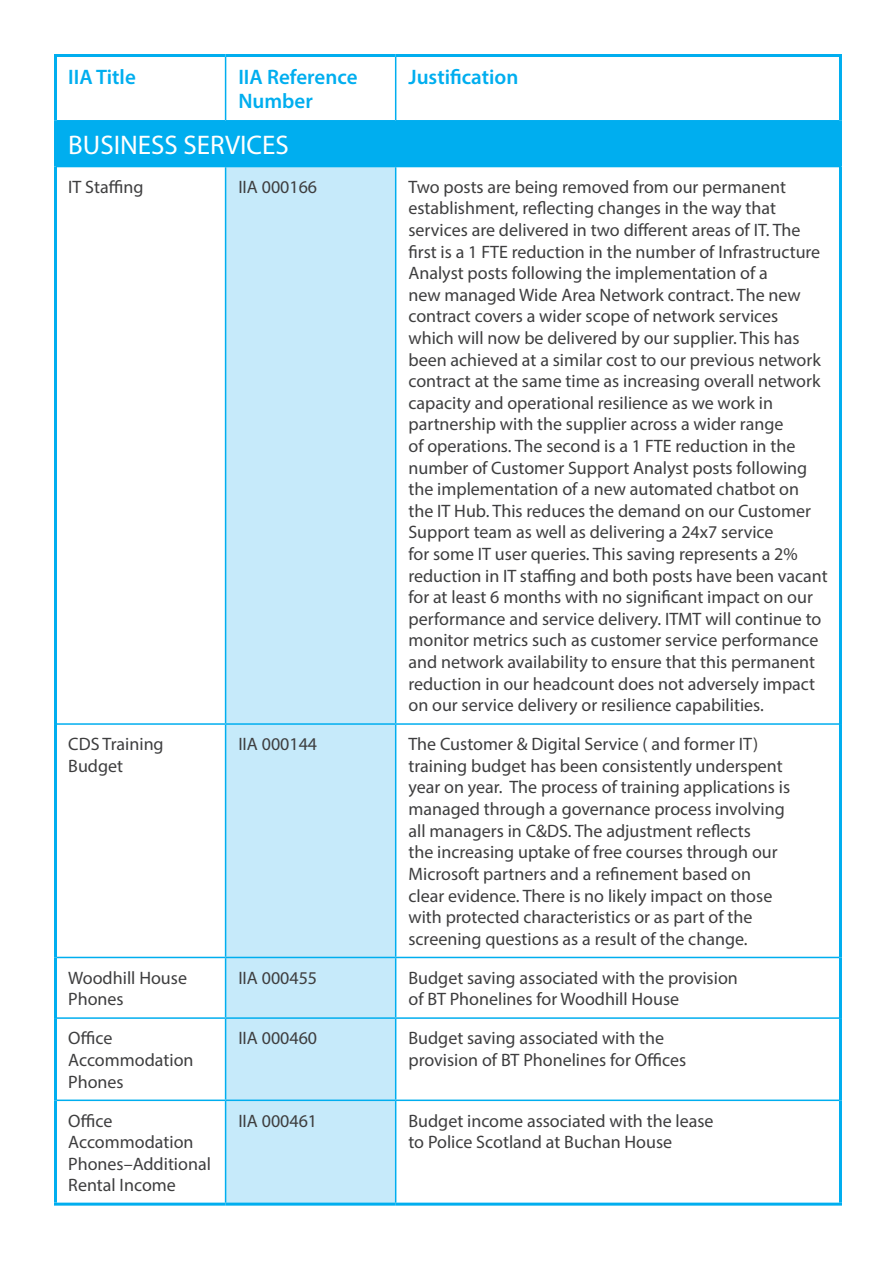
<style>
.page{position:relative;width:893px;height:1263px;background:#fff}
.page>*{position:absolute;margin:0;border:0;box-sizing:border-box;transform-origin:0 0}
.Table_-_Heading{font:27px "Myriad Pro";color:#fff}
.heading_sub{font:600 21px/24px "Myriad Pro";color:#00aeef}
.heading_sub-2{font:18px/21.6px "Myriad Pro";color:#3e3e3f}
.Table_-_Body{font:18px/21.6px "Myriad Pro";color:#3e3e3f}
</style>
<div class="page">
<div style="left:56px;top:121px;width:784px;height:46px;background:#00aeef"></div>
<div style="left:226px;top:167px;width:169px;height:1035px;background:#c6eafa"></div>
<hr style="left:225px;top:57px;width:1px;height:63px;background:#00aeef">
<hr style="left:395px;top:57px;width:1px;height:63px;background:#00aeef">
<hr style="left:57px;top:120px;width:169px;height:2px;background:#00aeef">
<hr style="left:226px;top:120px;width:170px;height:2px;background:#00aeef">
<hr style="left:396px;top:120px;width:443px;height:2px;background:#00aeef">
<hr style="left:225px;top:725px;width:1px;height:232px;background:#00aeef">
<hr style="left:395px;top:725px;width:1px;height:232px;background:#00aeef">
<hr style="left:225px;top:167px;width:1px;height:556px;background:#00aeef">
<hr style="left:395px;top:167px;width:1px;height:556px;background:#00aeef">
<hr style="left:57px;top:723px;width:169px;height:2px;background:#00aeef">
<hr style="left:226px;top:723px;width:170px;height:2px;background:#00aeef">
<hr style="left:396px;top:723px;width:443px;height:2px;background:#00aeef">
<hr style="left:57px;top:957px;width:169px;height:1px;background:#00aeef">
<hr style="left:226px;top:957px;width:170px;height:1px;background:#00aeef">
<hr style="left:225px;top:958px;width:1px;height:59px;background:#00aeef">
<hr style="left:396px;top:957px;width:443px;height:1px;background:#00aeef">
<hr style="left:395px;top:958px;width:1px;height:59px;background:#00aeef">
<hr style="left:57px;top:1017px;width:169px;height:2px;background:#00aeef">
<hr style="left:226px;top:1017px;width:170px;height:2px;background:#00aeef">
<hr style="left:225px;top:1019px;width:1px;height:80px;background:#00aeef">
<hr style="left:396px;top:1017px;width:443px;height:2px;background:#00aeef">
<hr style="left:395px;top:1019px;width:1px;height:80px;background:#00aeef">
<hr style="left:57px;top:1099px;width:169px;height:2px;background:#00aeef">
<hr style="left:226px;top:1099px;width:170px;height:2px;background:#00aeef">
<hr style="left:225px;top:1101px;width:1px;height:101px;background:#00aeef">
<hr style="left:396px;top:1099px;width:443px;height:2px;background:#00aeef">
<hr style="left:395px;top:1101px;width:1px;height:101px;background:#00aeef">
<hr style="left:54px;top:57px;width:3px;height:64px;background:#00aeef">
<hr style="left:54px;top:167px;width:3px;height:557px;background:#00aeef">
<hr style="left:54px;top:724px;width:3px;height:233px;background:#00aeef">
<hr style="left:54px;top:957px;width:3px;height:61px;background:#00aeef">
<hr style="left:54px;top:1018px;width:3px;height:82px;background:#00aeef">
<hr style="left:54px;top:1100px;width:3px;height:102px;background:#00aeef">
<hr style="left:54px;top:54px;width:172px;height:3px;background:#00aeef">
<hr style="left:226px;top:54px;width:170px;height:3px;background:#00aeef">
<hr style="left:396px;top:54px;width:446px;height:3px;background:#00aeef">
<hr style="left:839px;top:57px;width:3px;height:64px;background:#00aeef">
<hr style="left:839px;top:167px;width:3px;height:557px;background:#00aeef">
<hr style="left:839px;top:724px;width:3px;height:233px;background:#00aeef">
<hr style="left:839px;top:957px;width:3px;height:61px;background:#00aeef">
<hr style="left:839px;top:1018px;width:3px;height:82px;background:#00aeef">
<hr style="left:839px;top:1100px;width:3px;height:102px;background:#00aeef">
<hr style="left:54px;top:1202px;width:172px;height:3px;background:#00aeef">
<hr style="left:226px;top:1202px;width:170px;height:3px;background:#00aeef">
<hr style="left:396px;top:1202px;width:446px;height:3px;background:#00aeef">
<hr style="left:54px;top:121px;width:3px;height:46px;background:#00aeef">
<hr style="left:839px;top:121px;width:3px;height:46px;background:#00aeef">
<p class="heading_sub" style="left:68px;top:64px;width:69px">IIA Title</p>
<p class="heading_sub" style="left:238px;top:64px;width:121px">IIA Reference<br>Number</p>
<p class="heading_sub" style="left:408px;top:64px;width:111px">Justification</p>
<p class="Table_-_Heading" style="left:68px;top:128px;width:222px">BUSINESS SERVICES</p>
<p class="Table_-_Body" style="left:68px;top:176px;width:77px">IT Staffing</p>
<p class="Table_-_Body" style="left:238px;top:176px;width:80px">IIA 000166</p>
<p class="heading_sub-2" style="left:408px;top:176px;width:421px">Two posts are being removed from our permanent establishment, reflecting changes in the way that services are delivered in two different areas of IT. The first is a 1 FTE reduction in the number of Infrastructure Analyst posts following the implementation of a<br>new managed Wide Area Network contract. The new contract covers a wider scope of network services which will now be delivered by our supplier. This has been achieved at a similar cost to our previous network contract at the same time as increasing overall network capacity and operational resilience as we work in partnership with the supplier across a wider range<br>of operations. The second is a 1 FTE reduction in the number of Customer Support Analyst posts following the implementation of a new automated chatbot on the IT Hub. This reduces the demand on our Customer Support team as well as delivering a 24x7 service<br>for some IT user queries. This saving represents a 2% reduction in IT staffing and both posts have been vacant for at least 6 months with no significant impact on our performance and service delivery. ITMT will continue to monitor metrics such as customer service performance and network availability to ensure that this permanent reduction in our headcount does not adversely impact on our service delivery or resilience capabilities.</p>
<p class="Table_-_Body" style="left:68px;top:733px;width:97px">CDS Training<br>Budget</p>
<p class="Table_-_Body" style="left:238px;top:733px;width:80px">IIA 000144</p>
<p class="Table_-_Body" style="left:408px;top:733px;width:383px">The Customer &amp; Digital Service ( and former IT) training budget has been consistently underspent year on year. The process of training applications is managed through a governance process involving all managers in C&amp;DS. The adjustment reflects<br>the increasing uptake of free courses through our Microsoft partners and a refinement based on clear evidence. There is no likely impact on those with protected characteristics or as part of the screening questions as a result of the change.</p>
<p class="Table_-_Body" style="left:68px;top:966px;width:120px">Woodhill House<br>Phones</p>
<p class="Table_-_Body" style="left:238px;top:966px;width:80px">IIA 000455</p>
<p class="Table_-_Body" style="left:408px;top:966px;width:331px">Budget saving associated with the provision of BT Phonelines for Woodhill House</p>
<p class="Table_-_Body" style="left:68px;top:1027px;width:127px">Office<br>Accommodation<br>Phones</p>
<p class="Table_-_Body" style="left:238px;top:1027px;width:80px">IIA 000460</p>
<p class="Table_-_Body" style="left:408px;top:1027px;width:279px">Budget saving associated with the provision of BT Phonelines for Offices</p>
<p class="Table_-_Body" style="left:68px;top:1109px;width:144px">Office<br>Accommodation<br>Phones–Additional<br>Rental Income</p>
<p class="Table_-_Body" style="left:238px;top:1109px;width:80px">IIA 000461</p>
<p class="Table_-_Body" style="left:408px;top:1109px;width:307px">Budget income associated with the lease to Police Scotland at Buchan House</p>
</div>
